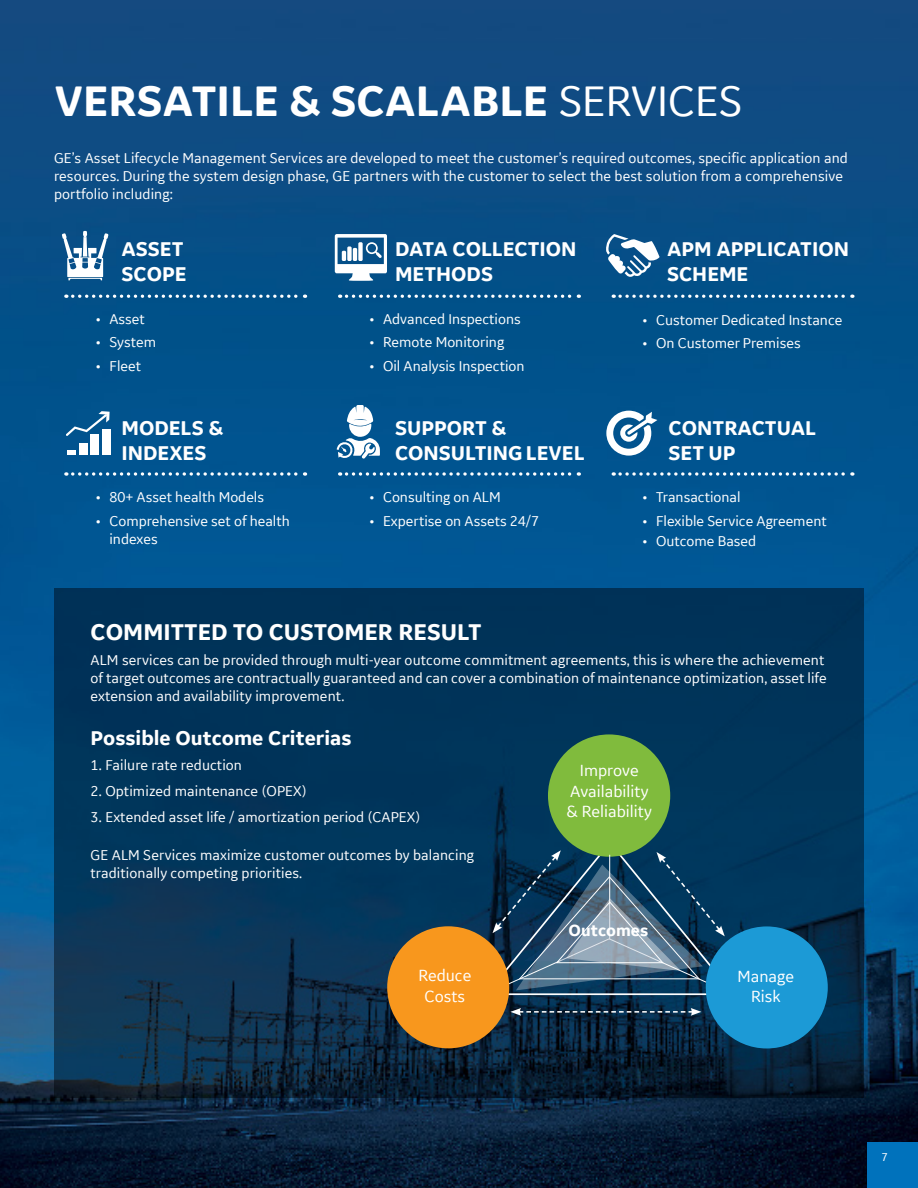
<style>
.page{position:relative;width:918px;height:1188px;background:#fff}
.page>*{position:absolute;margin:0;border:0;box-sizing:border-box;transform-origin:0 0}
.t1{font:700 45px "GE Inspira Sans";color:#fff}
.t2{font:700 24px "GE Inspira Sans";color:#fff}
.t3{font:700 21px/25.2px "GE Inspira Sans";color:#fff}
.t4{font:17.1px/20.5px "GE Inspira Sans";color:#fff;text-align:center}
.t5{font:700 17.1px "GE Inspira Sans";color:#fff}
.t6{font:15px/18px "GE Inspira Sans";letter-spacing:.005em;color:#fff}
.t7{font:12px "GE Inspira Sans";color:#fff}
.s1{font-weight:400}
</style>
<div class="page">
<img style="left:0;top:0;width:918px;height:1188px">
<div style="left:868px;top:1143px;width:50px;height:45px;background:#0072bc"></div>
<svg style="left:62px;top:231px;width:46px;height:49px"></svg>
<svg style="left:335px;top:234px;width:52px;height:47px"></svg>
<hr style="left:342px;top:251px;width:4px;height:10px;background:#fff">
<div style="left:347px;top:246px;width:5px;height:15px;background:#fff"></div>
<hr style="left:353px;top:248px;width:4px;height:13px;background:#fff">
<div style="left:358px;top:242px;width:5px;height:19px;background:#fff"></div>
<svg style="left:606px;top:234px;width:54px;height:43px"></svg>
<div style="left:68px;top:450px;width:8px;height:5px;background:#fff"></div>
<div style="left:79px;top:443px;width:9px;height:12px;background:#fff"></div>
<div style="left:91px;top:434px;width:8px;height:21px;background:#fff"></div>
<div style="left:102px;top:429px;width:9px;height:26px;background:#fff"></div>
<svg style="left:66px;top:411px;width:44px;height:25px"></svg>
<svg style="left:336px;top:405px;width:44px;height:55px"></svg>
<svg style="left:606px;top:411px;width:51px;height:45px"></svg>
<svg style="left:73px;top:295px;width:233px;height:3px"></svg>
<svg style="left:73px;top:472px;width:233px;height:4px"></svg>
<svg style="left:340px;top:295px;width:239px;height:3px"></svg>
<svg style="left:340px;top:472px;width:239px;height:4px"></svg>
<svg style="left:620px;top:295px;width:233px;height:3px"></svg>
<svg style="left:620px;top:472px;width:233px;height:4px"></svg>
<svg style="left:54px;top:589px;width:810px;height:509px;fill:#003459"></svg>
<div style="left:548px;top:734px;width:122px;height:123px;background:#80bb3d;border-radius:50%"></div>
<svg style="left:462px;top:840px;width:292px;height:176px"></svg>
<div style="left:387px;top:926px;width:122px;height:122px;background:#f8971d;border-radius:50%"></div>
<div style="left:706px;top:926px;width:122px;height:122px;background:#1c9ad6;border-radius:50%"></div>
<h1 class="t1" style="left:55px;top:73px;width:689px">VERSATILE &amp; SCALABLE <span class="s1">SERVICES</span></h1>
<p class="t6" style="left:54px;top:149px;width:795px">GE’s Asset Lifecycle Management Services are developed to meet the customer’s required outcomes, specific application and resources. During the system design phase, GE partners with the customer to select the best solution from a comprehensive portfolio including:</p>
<h3 class="t3" style="left:121px;top:236px;width:66px">ASSET<br>SCOPE</h3>
<p class="t6" style="left:96px;top:309px;width:50px">• Asset</p>
<p class="t6" style="left:96px;top:333px;width:62px">• System</p>
<p class="t6" style="left:96px;top:356px;width:47px">• Fleet</p>
<h3 class="t3" style="left:121px;top:415px;width:103px">MODELS &amp;<br>INDEXES</h3>
<p class="t6" style="left:96px;top:488px;width:170px">• 80+ Asset health Models</p>
<p class="t6" style="left:109px;top:511px;width:182px;text-indent:-14px">• Comprehensive set of health indexes</p>
<h3 class="t3" style="left:395px;top:236px;width:183px">DATA COLLECTION<br>METHODS</h3>
<p class="t6" style="left:370px;top:309px;width:153px">• Advanced Inspections</p>
<p class="t6" style="left:370px;top:333px;width:136px">• Remote Monitoring</p>
<p class="t6" style="left:370px;top:356px;width:156px">• Oil Analysis Inspection</p>
<h3 class="t3" style="left:395px;top:415px;width:191px">SUPPORT &amp;<br>CONSULTING LEVEL</h3>
<p class="t6" style="left:370px;top:488px;width:133px">• Consulting on ALM</p>
<p class="t6" style="left:370px;top:511px;width:171px">• Expertise on Assets 24/7</p>
<h3 class="t3" style="left:667px;top:236px;width:183px">APM APPLICATION<br>SCHEME</h3>
<p class="t6" style="left:643px;top:310px;width:201px">• Customer Dedicated Instance</p>
<p class="t6" style="left:643px;top:334px;width:160px">• On Customer Premises</p>
<h3 class="t3" style="left:669px;top:415px;width:149px">CONTRACTUAL<br>SET UP</h3>
<p class="t6" style="left:643px;top:488px;width:100px">• Transactional</p>
<p class="t6" style="left:643px;top:511px;width:186px">• Flexible Service Agreement</p>
<p class="t6" style="left:643px;top:532px;width:115px">• Outcome Based</p>
<h2 class="t2" style="left:91px;top:617px;width:393px">COMMITTED TO CUSTOMER RESULT</h2>
<p class="t6" style="left:91px;top:650px;width:738px">ALM services can be provided through multi-year outcome commitment agreements, this is where the achievement of target outcomes are contractually guaranteed and can cover a combination of maintenance optimization, asset life extension and availability improvement.</p>
<h3 class="t3" style="left:91px;top:725px;width:262px">Possible Outcome Criterias</h3>
<p class="t6" style="left:91px;top:755px;width:153px">1. Failure rate reduction</p>
<p class="t6" style="left:91px;top:781px;width:218px">2. Optimized maintenance (OPEX)</p>
<p class="t6" style="left:91px;top:807px;width:331px">3. Extended asset life / amortization period (CAPEX)</p>
<p class="t6" style="left:91px;top:846px;width:385px">GE ALM Services maximize customer outcomes by balancing traditionally competing priorities.</p>
<p class="t4" style="left:567px;top:760px;width:87px">Improve<br>Availability &amp; Reliability</p>
<p class="t5" style="left:569px;top:919px;width:81px">Outcomes</p>
<p class="t4" style="left:418px;top:965px;width:54px">Reduce<br>Costs</p>
<p class="t4" style="left:738px;top:965px;width:58px">Manage<br>Risk</p>
<p class="t7" style="left:881px;top:1149px;width:8px">7</p>
</div>
